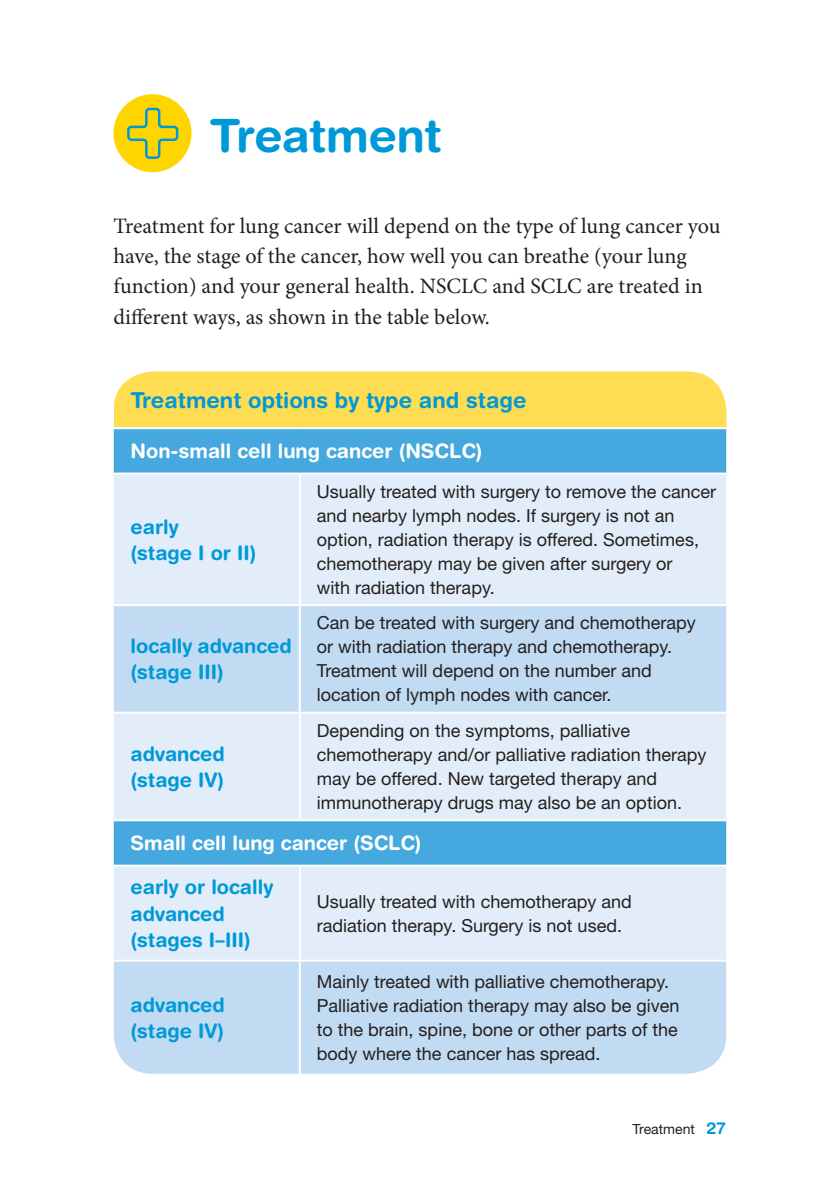
<style>
.page{position:relative;width:840px;height:1191px;background:#fff}
.page>*{position:absolute;margin:0;border:0;box-sizing:border-box;transform-origin:0 0}
.t1{font:700 46px "Helvetica Rounded LT Std";letter-spacing:-.01em;color:#0099d8}
.t2{font:22px/30px "Minion Pro";letter-spacing:-.005em;color:#241f1f}
.t3{font:700 22px "Helvetica Rounded LT Std";color:#0099d8}
.t4{font:700 20px/26px "Helvetica Rounded LT Std";color:#0099d8}
.t5{font:700 20px "Helvetica Rounded LT Std";color:#fff}
.t6{font:18px/24px "Helvetica Neue LT Std";color:#241f1f}
.t7{font:14px "Helvetica Neue LT Std";color:#241f1f}
.s1{font-family:"Helvetica Rounded LT Std";font-weight:700;font-size:16.4px;color:#0099d8}
</style>
<div class="page">
<div style="left:113px;top:94px;width:78px;height:78px;background:#ffd500;border-radius:50%"></div>
<svg style="left:127px;top:107px;width:52px;height:52px"></svg>
<div style="left:113px;top:371px;width:613px;height:57px;background:#ffdd52"></div>
<div style="left:113px;top:429px;width:613px;height:43px;background:#45a9df"></div>
<div style="left:114px;top:474px;width:612px;height:130px;background:#e2edf9"></div>
<svg style="left:113px;top:606px;width:613px;height:467px;background:#c3def3"></svg>
<hr style="left:113px;top:427px;width:186px;height:2px;background:#fff">
<hr style="left:299px;top:427px;width:427px;height:2px;background:#fff">
<hr style="left:298px;top:474px;width:2px;height:130px;background:#fff">
<hr style="left:298px;top:606px;width:2px;height:105px;background:#fff">
<hr style="left:113px;top:711px;width:186px;height:2px;background:#fff">
<hr style="left:299px;top:711px;width:427px;height:2px;background:#fff">
<hr style="left:298px;top:713px;width:2px;height:106px;background:#fff">
<hr style="left:113px;top:819px;width:186px;height:2px;background:#fff">
<hr style="left:299px;top:819px;width:427px;height:2px;background:#fff">
<hr style="left:113px;top:864px;width:186px;height:2px;background:#fff">
<hr style="left:299px;top:864px;width:427px;height:2px;background:#fff">
<hr style="left:298px;top:866px;width:2px;height:93px;background:#fff">
<hr style="left:113px;top:959px;width:186px;height:2px;background:#fff">
<hr style="left:299px;top:959px;width:427px;height:2px;background:#fff">
<hr style="left:298px;top:961px;width:2px;height:112px;background:#fff">
<h1 class="t1" style="left:209px;top:108px;width:233px">Treatment</h1>
<p class="t2" style="left:113px;top:211px;width:608px">Treatment for lung cancer will depend on the type of lung cancer you have, the stage of the cancer, how well you can breathe (your lung function) and your general health. NSCLC and SCLC are treated in different ways, as shown in the table below.</p>
<p class="t3" style="left:130px;top:387px;width:397px">Treatment options by type and stage</p>
<p class="t5" style="left:130px;top:439px;width:353px">Non-small cell lung cancer (NSCLC)</p>
<p class="t4" style="left:130px;top:513px;width:127px">early<br>(stage I or II)</p>
<p class="t4" style="left:130px;top:633px;width:163px">locally advanced (stage III)</p>
<p class="t6" style="left:316px;top:479px;width:400px">Usually treated with surgery to remove the cancer and nearby lymph nodes. If surgery is not an option, radiation therapy is offered. Sometimes, chemotherapy may be given after surgery or<br>with radiation therapy.</p>
<p class="t6" style="left:316px;top:610px;width:380px">Can be treated with surgery and chemotherapy or with radiation therapy and chemotherapy.<br>Treatment will depend on the number and location of lymph nodes with cancer.</p>
<p class="t6" style="left:316px;top:718px;width:391px">Depending on the symptoms, palliative chemotherapy and/or palliative radiation therapy may be offered. New targeted therapy and immunotherapy drugs may also be an option.</p>
<p class="t5" style="left:130px;top:831px;width:292px">Small cell lung cancer (SCLC)</p>
<p class="t4" style="left:130px;top:874px;width:144px">early or locally advanced (stages I–III)</p>
<p class="t4" style="left:130px;top:740px;width:96px">advanced (stage IV)</p>
<p class="t6" style="left:316px;top:889px;width:316px">Usually treated with chemotherapy and radiation therapy. Surgery is not used.</p>
<p class="t4" style="left:130px;top:991px;width:96px">advanced (stage IV)</p>
<p class="t6" style="left:316px;top:969px;width:364px">Mainly treated with palliative chemotherapy.<br>Palliative radiation therapy may also be given to the brain, spine, bone or other parts of the body where the cancer has spread.</p>
<p class="t7" style="left:632px;top:1120px;width:95px">Treatment <span class="s1">27</span></p>
</div>
